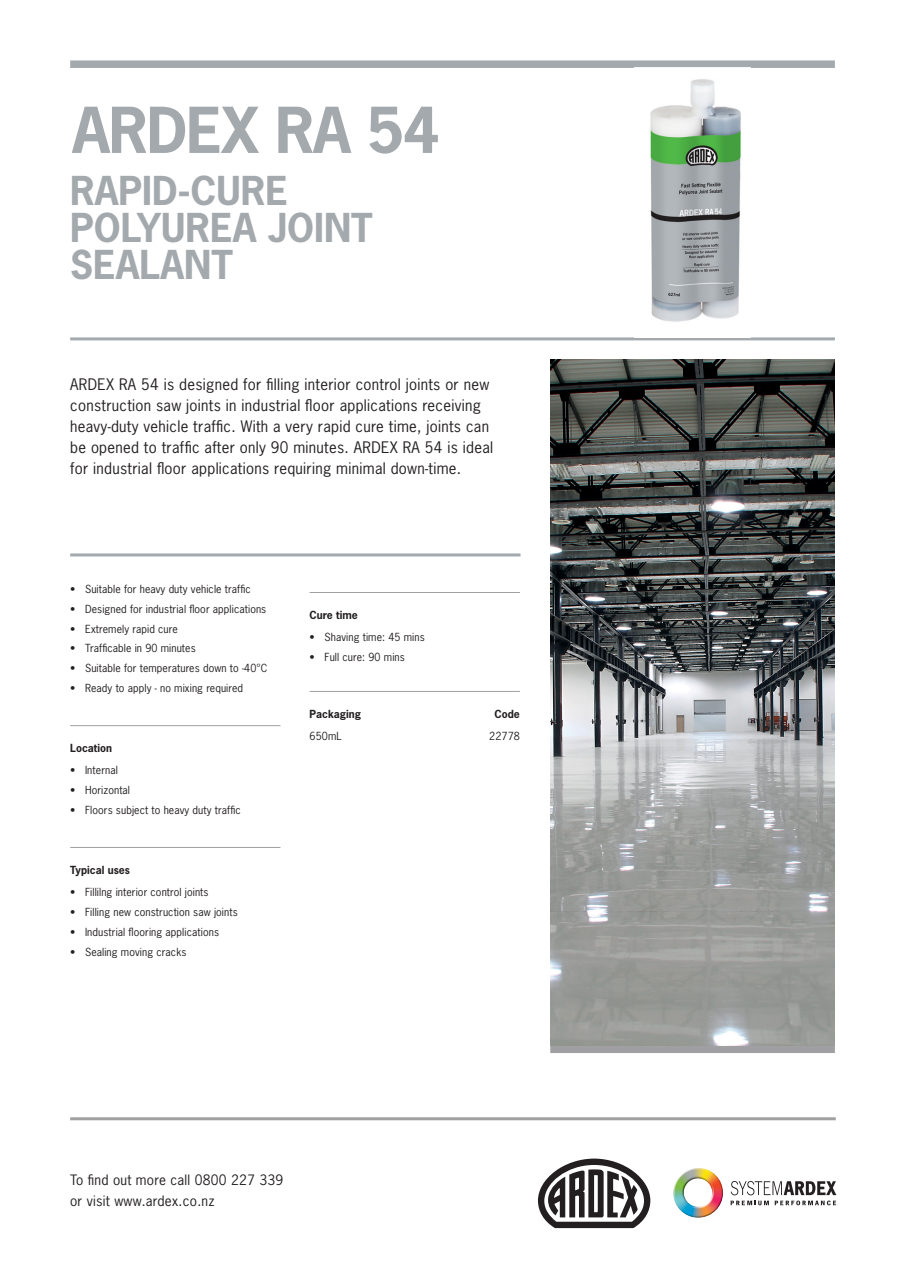
<style>
.page{position:relative;width:906px;height:1276px;background:#fff}
.page>*{position:absolute;margin:0;border:0;box-sizing:border-box;transform-origin:0 0}
.t1{font:700 59.47px "News Gothic Std";letter-spacing:-.02em;color:#a3a9ad}
.t2{font:700 37.42px/37.4px "News Gothic Std";color:#a3a9ad}
.t3{font:15px/21px "News Gothic Std";letter-spacing:.02em;color:#231f20}
.t4{font:13.5px/21.5px "News Gothic Std";letter-spacing:.02em;color:#231f20}
.t5{font:10.5px "News Gothic Std";letter-spacing:.01em;color:#231f20}
.t6{font:700 10.5px "News Gothic Std";color:#231f20}
</style>
<div class="page">
<div style="left:550px;top:1045px;width:285px;height:8px;background:#a0a0a2"></div>
<img style="left:673px;top:1168px;width:50px;height:49px">
<svg style="left:730px;top:1181px;width:106px;height:24px"></svg>
<hr style="left:70px;top:1117px;width:766px;height:3px;background:#a0a0a2">
<svg style="left:538px;top:1158px;width:112px;height:70px"></svg>
<hr style="left:70px;top:337px;width:765px;height:3px;background:#a3a9ad">
<hr style="left:70px;top:553px;width:450px;height:3px;background:#a3a9ad">
<div style="left:70px;top:60px;width:765px;height:8px;background:#a3a9ad"></div>
<hr style="left:70px;top:725px;width:210px;height:1px;background:#a0a0a2">
<hr style="left:70px;top:847px;width:210px;height:1px;background:#a0a0a2">
<hr style="left:309px;top:592px;width:211px;height:1px;background:#a0a0a2">
<hr style="left:309px;top:691px;width:211px;height:1px;background:#a0a0a2">
<img style="left:550px;top:359px;width:285px;height:686px">
<img style="left:650px;top:79px;width:91px;height:243px">
<h1 class="t1" style="left:72px;top:91px;width:369px">ARDEX RA 54</h1>
<h2 class="t2" style="left:70px;top:171px;width:304px">RAPID-CURE<br>POLYUREA JOINT<br>SEALANT</h2>
<p class="t3" style="left:70px;top:373px;width:424px">ARDEX RA 54 is designed for filling interior control joints or new construction saw joints in industrial floor applications receiving heavy-duty vehicle traffic. With a very rapid cure time, joints can be opened to traffic after only 90 minutes. ARDEX RA 54 is ideal for industrial floor applications requiring minimal down-time.</p>
<p class="t5" style="left:70px;top:582px;width:182px">• Suitable for heavy duty vehicle traffic</p>
<p class="t5" style="left:70px;top:602px;width:198px">• Designed for industrial floor applications</p>
<p class="t5" style="left:70px;top:622px;width:109px">• Extremely rapid cure</p>
<p class="t5" style="left:70px;top:642px;width:127px">• Trafficable in 90 minutes</p>
<p class="t5" style="left:70px;top:661px;width:199px">• Suitable for temperatures down to -40°C</p>
<p class="t5" style="left:70px;top:681px;width:174px">• Ready to apply - no mixing required</p>
<p class="t6" style="left:70px;top:741px;width:43px">Location</p>
<p class="t5" style="left:70px;top:763px;width:49px">• Internal</p>
<p class="t5" style="left:70px;top:783px;width:61px">• Horizontal</p>
<p class="t5" style="left:70px;top:803px;width:172px">• Floors subject to heavy duty traffic</p>
<p class="t6" style="left:70px;top:863px;width:61px">Typical uses</p>
<p class="t5" style="left:70px;top:885px;width:140px">• Fillilng interior control joints</p>
<p class="t5" style="left:70px;top:905px;width:169px">• Filling new construction saw joints</p>
<p class="t5" style="left:70px;top:925px;width:150px">• Industrial flooring applications</p>
<p class="t5" style="left:70px;top:945px;width:118px">• Sealing moving cracks</p>
<p class="t6" style="left:309px;top:608px;width:50px">Cure time</p>
<p class="t5" style="left:309px;top:630px;width:117px">• Shaving time: 45 mins</p>
<p class="t5" style="left:309px;top:650px;width:97px">• Full cure: 90 mins</p>
<p class="t6" style="left:309px;top:707px;width:53px">Packaging</p>
<p class="t6" style="left:494px;top:707px;width:27px">Code</p>
<p class="t5" style="left:309px;top:729px;width:34px">650mL</p>
<p class="t5" style="left:489px;top:729px;width:32px">22778</p>
<p class="t4" style="left:70px;top:1168px;width:214px">To find out more call 0800 227 339 or visit www.ardex.co.nz</p>
</div>
